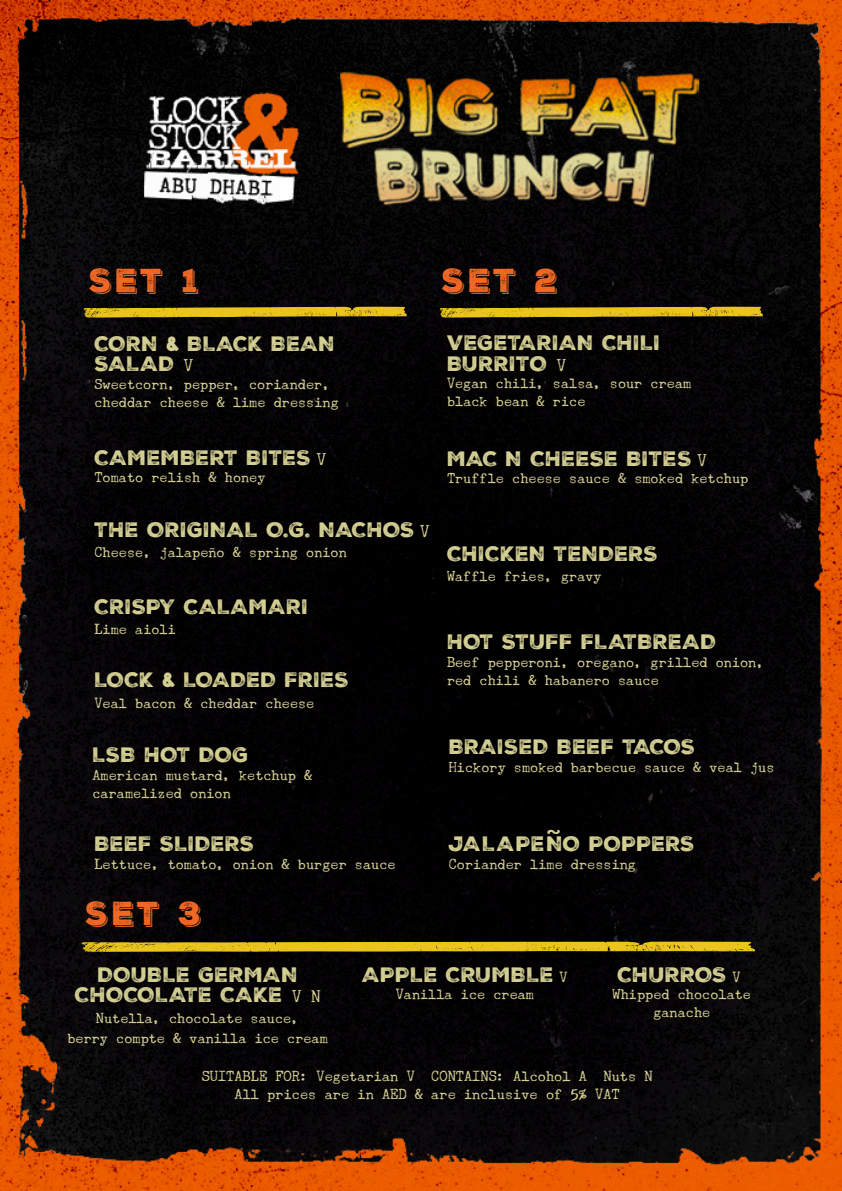
<style>
.page{position:relative;width:842px;height:1191px;background:#fff}
.page>*{position:absolute;margin:0;border:0;box-sizing:border-box;transform-origin:0 0}
.t1{font:32.2px "Nexa Rust Sans Trial Black Shadow 1";letter-spacing:.095em;color:#ef6824}
.t2{font:20.2px/20.4px "Nexa Rust Sans Trial Black 2";color:#d4cf93}
.t3{font:14px/17.6px "Underwood Champion";color:#d4cf93}
.s1{font-family:"Lito Clean"}
.s2{font-family:"Underwood Champion";font-size:16.2px}
.s3{font-family:"Underwood Champion";font-size:14px}
</style>
<div class="page">
<img style="left:0;top:0;width:842px;height:1191px">
<svg style="left:83px;top:307px;width:324px;height:10px;background:#d1af18"></svg>
<svg style="left:81px;top:941px;width:674px;height:10px;background:#cbaa17"></svg>
<svg style="left:439px;top:307px;width:324px;height:10px;background:#d1af18"></svg>
<svg style="left:547px;top:829px;width:13px;height:5px"></svg>
<h1 class="t1" style="left:89px;top:268px;width:111px">SET 1</h1>
<h1 class="t1" style="left:442px;top:268px;width:117px">SET 2</h1>
<h2 class="t2" style="left:94px;top:335px;width:242px">CORN <span class="s1">&amp;</span> BLACK BEAN<br>SALAD <span class="s2">V</span></h2>
<p class="t3" style="left:94px;top:375px;width:246px">Sweetcorn, pepper, coriander, cheddar cheese &amp; lime dressing</p>
<h2 class="t2" style="left:94px;top:449px;width:233px">CAMEMBERT BITES <span class="s2">V</span></h2>
<p class="t3" style="left:94px;top:468px;width:173px">Tomato relish &amp; honey</p>
<h2 class="t2" style="left:94px;top:521px;width:337px">THE ORIGINAL O.G. NACHOS <span class="s2">V</span></h2>
<p class="t3" style="left:94px;top:543px;width:254px">Cheese, jalapeño &amp; spring onion</p>
<h2 class="t2" style="left:94px;top:598px;width:216px">CRISPY CALAMARI</h2>
<p class="t3" style="left:94px;top:620px;width:83px">Lime aioli</p>
<h2 class="t2" style="left:94px;top:672px;width:256px">LOCK <span class="s1">&amp;</span> LOADED FRIES</h2>
<p class="t3" style="left:94px;top:694px;width:221px">Veal bacon &amp; cheddar cheese</p>
<h2 class="t2" style="left:92px;top:747px;width:158px">LSB HOT DOG</h2>
<p class="t3" style="left:92px;top:766px;width:221px">American mustard, ketchup &amp; caramelized onion</p>
<h2 class="t2" style="left:94px;top:836px;width:161px">BEEF SLIDERS</h2>
<p class="t3" style="left:94px;top:855px;width:303px">Lettuce, tomato, onion &amp; burger sauce</p>
<h1 class="t1" style="left:85px;top:901px;width:118px">SET 3</h1>
<h2 class="t2" style="left:447px;top:335px;width:215px">VEGETARIAN CHILI<br>BURRITO <span class="s2">V</span></h2>
<p class="t3" style="left:447px;top:374px;width:246px">Vegan chili, salsa, sour cream black bean &amp; rice</p>
<h2 class="t2" style="left:447px;top:450px;width:261px">MAC N CHEESE BITES <span class="s2">V</span></h2>
<p class="t3" style="left:447px;top:469px;width:303px">Truffle cheese sauce &amp; smoked ketchup</p>
<h2 class="t2" style="left:447px;top:545px;width:212px">CHICKEN TENDERS</h2>
<p class="t3" style="left:447px;top:567px;width:156px">Waffle fries, gravy</p>
<h2 class="t2" style="left:447px;top:634px;width:271px">HOT STUFF FLATBREAD</h2>
<p class="t3" style="left:447px;top:653px;width:319px">Beef pepperoni, oregano, grilled onion, red chili &amp; habanero sauce</p>
<h2 class="t2" style="left:449px;top:739px;width:248px">BRAISED BEEF TACOS</h2>
<p class="t3" style="left:449px;top:758px;width:327px">Hickory smoked barbecue sauce &amp; veal jus</p>
<h2 class="t2" style="left:449px;top:836px;width:247px">JALAPENO POPPERS</h2>
<p class="t3" style="left:449px;top:855px;width:189px">Coriander lime dressing</p>
<h2 class="t2" style="left:75px;top:966px;width:247px;text-align:center">DOUBLE GERMAN<br>CHOCOLATE CAKE <span class="s2">V N</span></h2>
<p class="t3" style="left:67px;top:1007px;width:262px;line-height:20.4px;text-align:center">Nutella, chocolate sauce,<br>berry compte &amp; vanilla ice cream</p>
<h2 class="t2" style="left:362px;top:966px;width:207px">APPLE CRUMBLE <span class="s3">V</span></h2>
<p class="t3" style="left:396px;top:985px;width:140px">Vanilla ice cream</p>
<h2 class="t2" style="left:617px;top:966px;width:125px">CHURROS <span class="s3">V</span></h2>
<p class="t3" style="left:613px;top:985px;width:140px;text-align:center">Whipped chocolate ganache</p>
<p class="t3" style="left:202px;top:1066px;width:452px;line-height:18.2px;text-align:center">SUITABLE FOR: Vegetarian V CONTAINS: Alcohol A Nuts N<br>All prices are in AED &amp; are inclusive of 5% VAT</p>
</div>
